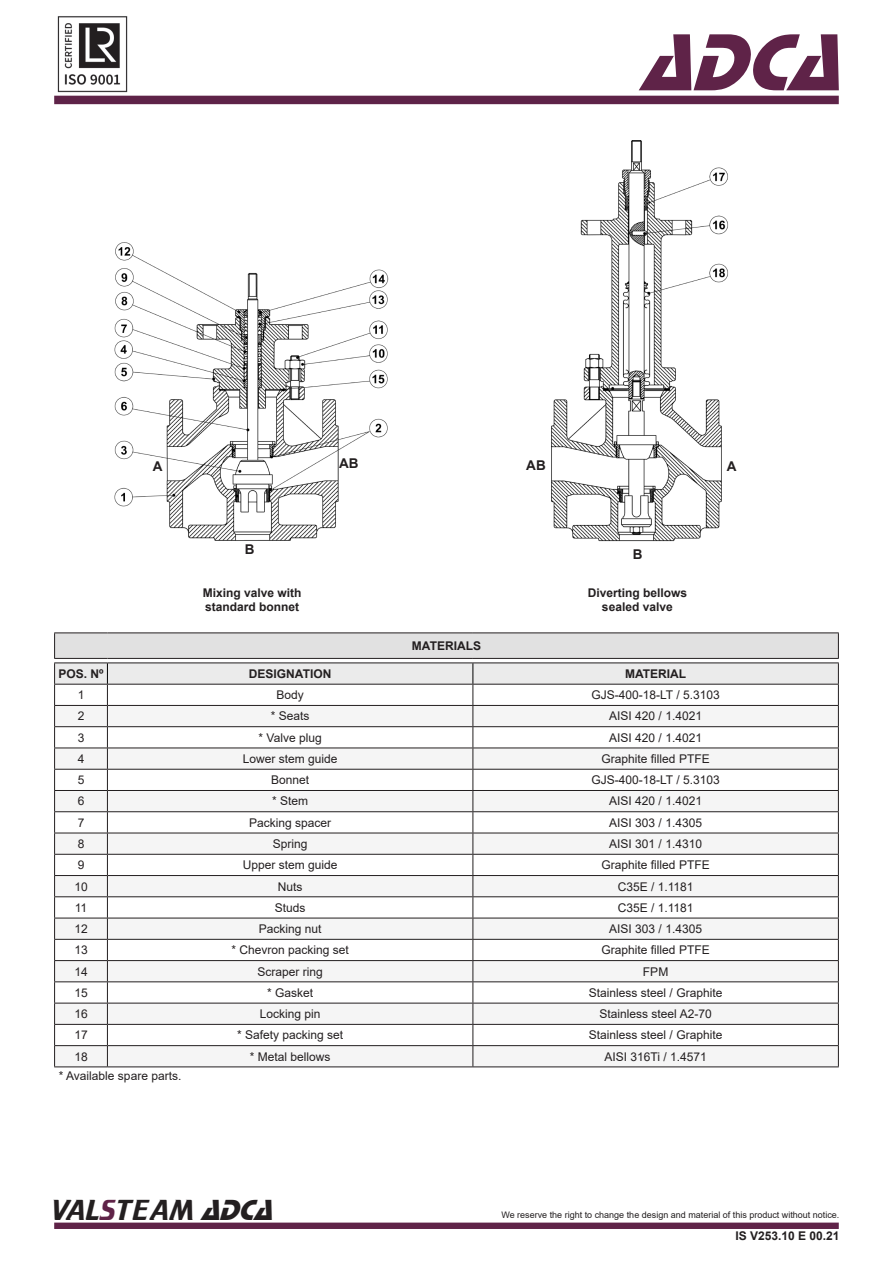
<style>
.page{position:relative;width:893px;height:1263px;background:#fff}
.page>*{position:absolute;margin:0;border:0;box-sizing:border-box;transform-origin:0 0}
.t1{font:italic 84px "Stop D";color:#5f2348}
.t2{font:30px "Trekker";color:#231f20}
.t3{font:700 13.5px "Arial";color:#231f20}
.Estilo_de_parágrafo{font:12px "Arial";color:#231f20}
.t4{font:700 12px "Arial";color:#231f20}
.t5{font:9px "Arial";color:#231f20}
.s1{color:#5f2348}
.s2{font-family:"Stop D";font-style:italic}
</style>
<div class="page">
<div style="left:54px;top:96px;width:785px;height:8px;background:#5e2348"></div>
<div style="left:54px;top:1222px;width:785px;height:7px;background:#5f2348;border:2px solid #5f2348"></div>
<img style="left:57px;top:16px;width:71px;height:76px">
<hr style="left:54px;top:632px;width:53px;height:1px;background:#231f20">
<hr style="left:107px;top:632px;width:366px;height:1px;background:#231f20">
<hr style="left:473px;top:632px;width:366px;height:1px;background:#231f20">
<svg style="left:54px;top:633px;width:785px;height:433px"></svg>
<hr style="left:107px;top:1045px;width:366px;height:1px;background:#231f20">
<hr style="left:473px;top:1045px;width:366px;height:1px;background:#231f20">
<hr style="left:54px;top:1066px;width:53px;height:1px;background:#231f20">
<hr style="left:107px;top:1066px;width:366px;height:1px;background:#231f20">
<hr style="left:473px;top:1066px;width:366px;height:1px;background:#231f20">
<img style="left:114px;top:242px;width:275px;height:299px">
<img style="left:551px;top:141px;width:177px;height:401px">
<div style="left:152px;top:458px;width:11px;height:15px;background:#fff"></div>
<div style="left:726px;top:459px;width:11px;height:14px;background:#fff"></div>
<div style="left:339px;top:456px;width:20px;height:14px;background:#fff"></div>
<h1 class="t1" style="left:640px;top:14px;width:227px">ADCA</h1>
<p class="t3" style="left:339px;top:454px;width:21px">AB</p>
<p class="t3" style="left:526px;top:456px;width:21px">AB</p>
<p class="t3" style="left:153px;top:456px;width:11px">A</p>
<p class="t3" style="left:727px;top:457px;width:11px">A</p>
<p class="t3" style="left:245px;top:540px;width:11px">B</p>
<p class="t4" style="left:203px;top:584px;width:100px">Mixing valve with</p>
<p class="t4" style="left:205px;top:599px;width:96px">standard bonnet</p>
<p class="t4" style="left:412px;top:637px;width:71px">MATERIALS</p>
<p class="t3" style="left:633px;top:545px;width:11px">B</p>
<p class="t4" style="left:588px;top:584px;width:101px">Diverting bellows</p>
<p class="t4" style="left:602px;top:599px;width:72px">sealed valve</p>
<p class="t4" style="left:58px;top:665px;width:47px">POS. Nº</p>
<p class="t4" style="left:249px;top:665px;width:84px">DESIGNATION</p>
<p class="t4" style="left:625px;top:665px;width:63px">MATERIAL</p>
<p class="Estilo_de_parágrafo" style="left:78px;top:687px;width:8px">1</p>
<p class="Estilo_de_parágrafo" style="left:276px;top:687px;width:29px">Body</p>
<p class="Estilo_de_parágrafo" style="left:591px;top:687px;width:130px">GJS-400-18-LT / 5.3103</p>
<p class="Estilo_de_parágrafo" style="left:78px;top:708px;width:8px">2</p>
<p class="Estilo_de_parágrafo" style="left:271px;top:708px;width:40px">* Seats</p>
<p class="Estilo_de_parágrafo" style="left:609px;top:708px;width:94px">AISI 420 / 1.4021</p>
<p class="Estilo_de_parágrafo" style="left:78px;top:729px;width:8px">3</p>
<p class="Estilo_de_parágrafo" style="left:259px;top:729px;width:65px">* Valve plug</p>
<p class="Estilo_de_parágrafo" style="left:609px;top:729px;width:94px">AISI 420 / 1.4021</p>
<p class="Estilo_de_parágrafo" style="left:78px;top:750px;width:8px">4</p>
<p class="Estilo_de_parágrafo" style="left:243px;top:750px;width:96px">Lower stem guide</p>
<p class="Estilo_de_parágrafo" style="left:602px;top:750px;width:110px">Graphite filled PTFE</p>
<p class="Estilo_de_parágrafo" style="left:78px;top:772px;width:8px">5</p>
<p class="Estilo_de_parágrafo" style="left:271px;top:772px;width:40px">Bonnet</p>
<p class="Estilo_de_parágrafo" style="left:591px;top:772px;width:130px">GJS-400-18-LT / 5.3103</p>
<p class="Estilo_de_parágrafo" style="left:78px;top:793px;width:8px">6</p>
<p class="Estilo_de_parágrafo" style="left:272px;top:793px;width:38px">* Stem</p>
<p class="Estilo_de_parágrafo" style="left:609px;top:793px;width:94px">AISI 420 / 1.4021</p>
<p class="Estilo_de_parágrafo" style="left:78px;top:814px;width:8px">7</p>
<p class="Estilo_de_parágrafo" style="left:249px;top:814px;width:84px">Packing spacer</p>
<p class="Estilo_de_parágrafo" style="left:609px;top:814px;width:94px">AISI 303 / 1.4305</p>
<p class="Estilo_de_parágrafo" style="left:78px;top:835px;width:8px">8</p>
<p class="Estilo_de_parágrafo" style="left:273px;top:835px;width:36px">Spring</p>
<p class="Estilo_de_parágrafo" style="left:609px;top:835px;width:94px">AISI 301 / 1.4310</p>
<p class="Estilo_de_parágrafo" style="left:78px;top:857px;width:8px">9</p>
<p class="Estilo_de_parágrafo" style="left:243px;top:857px;width:96px">Upper stem guide</p>
<p class="Estilo_de_parágrafo" style="left:602px;top:857px;width:110px">Graphite filled PTFE</p>
<p class="Estilo_de_parágrafo" style="left:74px;top:878px;width:15px">10</p>
<p class="Estilo_de_parágrafo" style="left:278px;top:878px;width:26px">Nuts</p>
<p class="Estilo_de_parágrafo" style="left:618px;top:878px;width:77px">C35E / 1.1181</p>
<p class="Estilo_de_parágrafo" style="left:75px;top:899px;width:14px">11</p>
<p class="Estilo_de_parágrafo" style="left:275px;top:899px;width:32px">Studs</p>
<p class="Estilo_de_parágrafo" style="left:618px;top:899px;width:77px">C35E / 1.1181</p>
<p class="Estilo_de_parágrafo" style="left:74px;top:920px;width:15px">12</p>
<p class="Estilo_de_parágrafo" style="left:259px;top:920px;width:64px">Packing nut</p>
<p class="Estilo_de_parágrafo" style="left:609px;top:920px;width:94px">AISI 303 / 1.4305</p>
<p class="Estilo_de_parágrafo" style="left:74px;top:942px;width:15px">13</p>
<p class="Estilo_de_parágrafo" style="left:231px;top:942px;width:119px">* Chevron packing set</p>
<p class="Estilo_de_parágrafo" style="left:602px;top:942px;width:110px">Graphite filled PTFE</p>
<p class="Estilo_de_parágrafo" style="left:74px;top:963px;width:15px">14</p>
<p class="Estilo_de_parágrafo" style="left:257px;top:963px;width:67px">Scraper ring</p>
<p class="Estilo_de_parágrafo" style="left:643px;top:963px;width:27px">FPM</p>
<p class="Estilo_de_parágrafo" style="left:74px;top:984px;width:15px">15</p>
<p class="Estilo_de_parágrafo" style="left:267px;top:984px;width:48px">* Gasket</p>
<p class="Estilo_de_parágrafo" style="left:589px;top:984px;width:135px">Stainless steel / Graphite</p>
<p class="Estilo_de_parágrafo" style="left:74px;top:1006px;width:15px">16</p>
<p class="Estilo_de_parágrafo" style="left:260px;top:1006px;width:62px">Locking pin</p>
<p class="Estilo_de_parágrafo" style="left:600px;top:1006px;width:114px">Stainless steel A2-70</p>
<p class="Estilo_de_parágrafo" style="left:74px;top:1027px;width:15px">17</p>
<p class="Estilo_de_parágrafo" style="left:237px;top:1027px;width:108px">* Safety packing set</p>
<p class="Estilo_de_parágrafo" style="left:589px;top:1027px;width:135px">Stainless steel / Graphite</p>
<p class="Estilo_de_parágrafo" style="left:74px;top:1048px;width:15px">18</p>
<p class="Estilo_de_parágrafo" style="left:250px;top:1048px;width:82px">* Metal bellows</p>
<p class="Estilo_de_parágrafo" style="left:604px;top:1048px;width:104px">AISI 316Ti / 1.4571</p>
<p class="Estilo_de_parágrafo" style="left:59px;top:1067px;width:124px">* Available spare parts.</p>
<p class="t2" style="left:51px;top:1193px;width:232px">VAL<span class="s1">S</span>TEAM <span class="s2">ADCA</span></p>
<p class="t5" style="left:501px;top:1209px;width:340px">We reserve the right to change the design and material of this product without notice.</p>
<p class="t4" style="left:735px;top:1227px;width:106px">IS V253.10 E 00.21</p>
</div>
